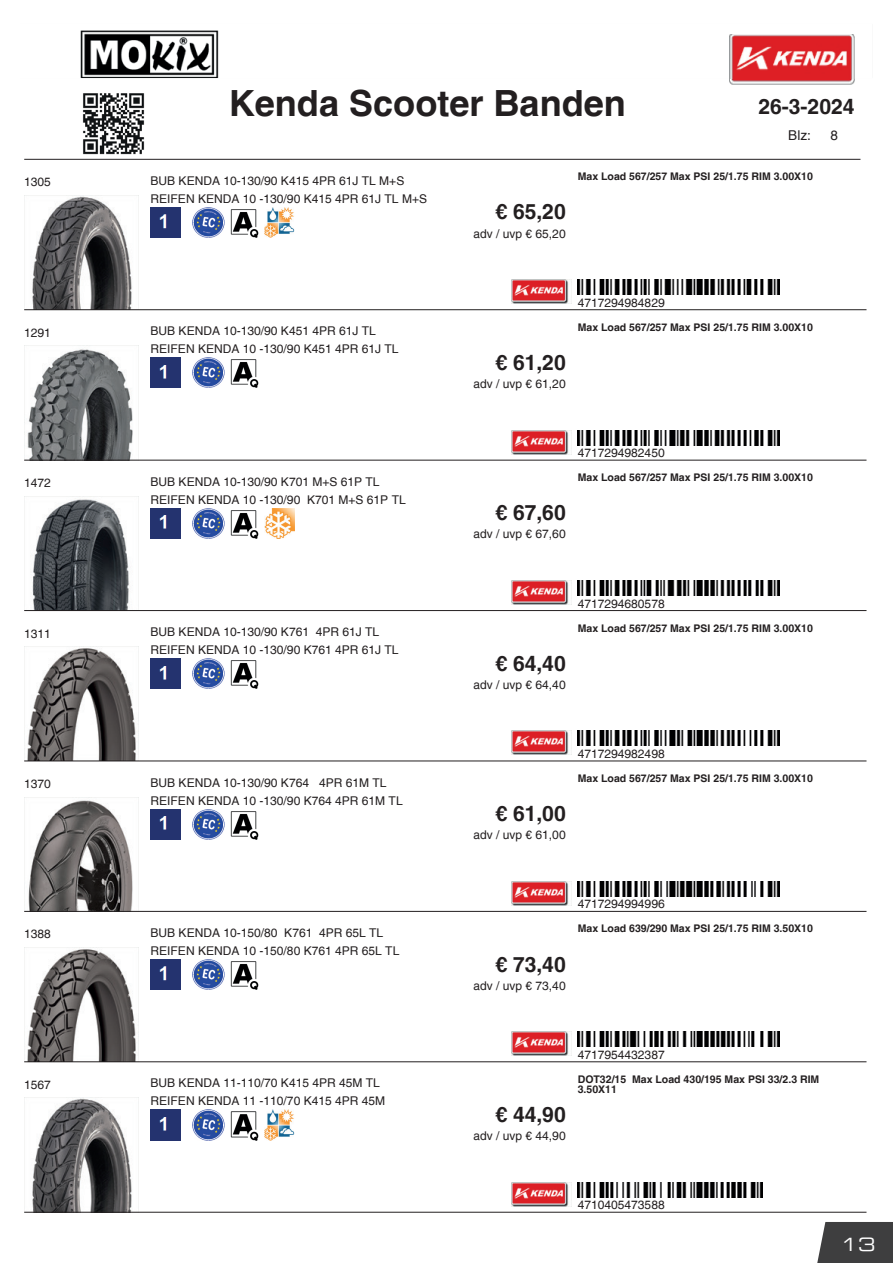
<style>
.page{position:relative;width:893px;height:1263px;background:#fff}
.page>*{position:absolute;margin:0;border:0;box-sizing:border-box;transform-origin:0 0}
.t1{font:700 36.15px "Helvetica";color:#231f20}
.t2{font:700 21px "Helvetica";color:#231f20}
.t3{font:18px "Eurostile Extended Two";color:#fff}
.t4{font:13.5px "Helvetica";color:#231f20}
.t5{font:12px/18px "Helvetica";color:#231f20}
.t6{font:700 10.5px/10.5px "Helvetica";color:#231f20}
</style>
<div class="page">
<div style="left:817px;top:1222px;width:76px;height:41px;background:#3e3e3f"></div>
<img style="left:80px;top:30px;width:775px;height:48px">
<hr style="left:24px;top:159px;width:836px;height:1px;background:#231f20">
<img style="left:512px;top:280px;width:60px;height:24px">
<img style="left:24px;top:195px;width:115px;height:114px">
<img style="left:578px;top:280px;width:201px;height:15px">
<img style="left:151px;top:207px;width:30px;height:30px">
<img style="left:193px;top:207px;width:31px;height:30px">
<img style="left:230px;top:209px;width:29px;height:28px">
<img style="left:265px;top:207px;width:30px;height:30px">
<hr style="left:24px;top:309px;width:842px;height:1px;background:#231f20">
<img style="left:512px;top:430px;width:60px;height:24px">
<img style="left:24px;top:347px;width:115px;height:113px">
<img style="left:578px;top:430px;width:201px;height:15px">
<img style="left:151px;top:358px;width:30px;height:30px">
<img style="left:193px;top:358px;width:31px;height:30px">
<img style="left:230px;top:359px;width:29px;height:29px">
<hr style="left:24px;top:460px;width:842px;height:1px;background:#231f20">
<img style="left:512px;top:580px;width:60px;height:24px">
<img style="left:24px;top:496px;width:115px;height:114px">
<img style="left:578px;top:580px;width:201px;height:15px">
<img style="left:151px;top:508px;width:30px;height:30px">
<img style="left:193px;top:508px;width:31px;height:30px">
<img style="left:230px;top:510px;width:29px;height:28px">
<img style="left:265px;top:508px;width:30px;height:30px">
<hr style="left:24px;top:610px;width:842px;height:1px;background:#231f20">
<img style="left:512px;top:731px;width:60px;height:24px">
<img style="left:24px;top:648px;width:115px;height:113px">
<img style="left:578px;top:731px;width:201px;height:15px">
<img style="left:151px;top:659px;width:30px;height:30px">
<img style="left:193px;top:659px;width:31px;height:30px">
<img style="left:230px;top:660px;width:29px;height:29px">
<hr style="left:24px;top:761px;width:842px;height:1px;background:#231f20">
<img style="left:512px;top:881px;width:60px;height:24px">
<img style="left:24px;top:797px;width:115px;height:114px">
<img style="left:578px;top:881px;width:201px;height:15px">
<img style="left:151px;top:809px;width:30px;height:30px">
<img style="left:193px;top:809px;width:31px;height:30px">
<img style="left:230px;top:811px;width:29px;height:28px">
<hr style="left:24px;top:911px;width:842px;height:1px;background:#231f20">
<img style="left:512px;top:1032px;width:60px;height:24px">
<img style="left:24px;top:947px;width:115px;height:114px">
<img style="left:578px;top:1032px;width:201px;height:15px">
<img style="left:151px;top:959px;width:30px;height:30px">
<img style="left:193px;top:959px;width:31px;height:30px">
<img style="left:230px;top:961px;width:29px;height:28px">
<hr style="left:24px;top:1061px;width:842px;height:1px;background:#231f20">
<img style="left:512px;top:1182px;width:60px;height:24px">
<img style="left:24px;top:1098px;width:115px;height:114px">
<img style="left:578px;top:1182px;width:185px;height:15px">
<img style="left:151px;top:1110px;width:30px;height:30px">
<img style="left:193px;top:1110px;width:31px;height:30px">
<img style="left:230px;top:1111px;width:29px;height:29px">
<img style="left:265px;top:1110px;width:30px;height:30px">
<hr style="left:24px;top:1212px;width:842px;height:1px;background:#231f20">
<img style="left:730px;top:34px;width:124px;height:51px">
<img style="left:82px;top:93px;width:63px;height:62px">
<h1 class="t1" style="left:229px;top:81px;width:399px">Kenda Scooter Banden</h1>
<h2 class="t2" style="left:758px;top:94px;width:97px">26-3-2024</h2>
<p class="t4" style="left:788px;top:127px;width:24px">Blz:</p>
<p class="t4" style="left:830px;top:127px;width:9px">8</p>
<p class="t6" style="left:578px;top:171px;width:237px">Max Load 567/257 Max PSI 25/1.75 RIM 3.00X10</p>
<p class="t5" style="left:24px;top:173px;width:28px">1305</p>
<p class="t5" style="left:151px;top:172px;width:278px">BUB KENDA 10-130/90 K415 4PR 61J TL M+S<br>REIFEN KENDA 10 -130/90 K415 4PR 61J TL M+S</p>
<h2 class="t2" style="left:495px;top:199px;width:72px">€ 65,20</h2>
<p class="t5" style="left:473px;top:224px;width:94px">adv / uvp € 65,20</p>
<p class="t5" style="left:24px;top:324px;width:28px">1291</p>
<p class="t5" style="left:151px;top:322px;width:250px">BUB KENDA 10-130/90 K451 4PR 61J TL<br>REIFEN KENDA 10 -130/90 K451 4PR 61J TL</p>
<p class="t5" style="left:24px;top:474px;width:28px">1472</p>
<p class="t5" style="left:151px;top:473px;width:257px">BUB KENDA 10-130/90 K701 M+S 61P TL<br>REIFEN KENDA 10 -130/90 K701 M+S 61P TL</p>
<p class="t5" style="left:24px;top:624px;width:28px">1311</p>
<p class="t5" style="left:151px;top:623px;width:250px">BUB KENDA 10-130/90 K761 4PR 61J TL<br>REIFEN KENDA 10 -130/90 K761 4PR 61J TL</p>
<p class="t5" style="left:24px;top:775px;width:28px">1370</p>
<p class="t5" style="left:151px;top:773px;width:254px">BUB KENDA 10-130/90 K764 4PR 61M TL<br>REIFEN KENDA 10 -130/90 K764 4PR 61M TL</p>
<p class="t5" style="left:24px;top:925px;width:28px">1388</p>
<p class="t5" style="left:151px;top:924px;width:250px">BUB KENDA 10-150/80 K761 4PR 65L TL<br>REIFEN KENDA 10 -150/80 K761 4PR 65L TL</p>
<p class="t5" style="left:24px;top:1076px;width:28px">1567</p>
<p class="t5" style="left:151px;top:1074px;width:236px">BUB KENDA 11-110/70 K415 4PR 45M TL<br>REIFEN KENDA 11 -110/70 K415 4PR 45M</p>
<h2 class="t2" style="left:495px;top:350px;width:72px">€ 61,20</h2>
<p class="t5" style="left:473px;top:375px;width:94px">adv / uvp € 61,20</p>
<p class="t5" style="left:578px;top:294px;width:88px">4717294984829</p>
<p class="t6" style="left:578px;top:322px;width:237px">Max Load 567/257 Max PSI 25/1.75 RIM 3.00X10</p>
<h2 class="t2" style="left:495px;top:500px;width:72px">€ 67,60</h2>
<p class="t5" style="left:473px;top:525px;width:94px">adv / uvp € 67,60</p>
<p class="t5" style="left:578px;top:444px;width:88px">4717294982450</p>
<p class="t6" style="left:578px;top:472px;width:237px">Max Load 567/257 Max PSI 25/1.75 RIM 3.00X10</p>
<h2 class="t2" style="left:495px;top:650px;width:72px">€ 64,40</h2>
<p class="t5" style="left:473px;top:676px;width:94px">adv / uvp € 64,40</p>
<p class="t5" style="left:578px;top:594px;width:88px">4717294680578</p>
<p class="t6" style="left:578px;top:623px;width:237px">Max Load 567/257 Max PSI 25/1.75 RIM 3.00X10</p>
<h2 class="t2" style="left:495px;top:801px;width:72px">€ 61,00</h2>
<p class="t5" style="left:473px;top:826px;width:94px">adv / uvp € 61,00</p>
<p class="t5" style="left:578px;top:745px;width:88px">4717294982498</p>
<p class="t6" style="left:578px;top:773px;width:237px">Max Load 567/257 Max PSI 25/1.75 RIM 3.00X10</p>
<h2 class="t2" style="left:495px;top:951px;width:72px">€ 73,40</h2>
<p class="t5" style="left:473px;top:976px;width:94px">adv / uvp € 73,40</p>
<p class="t5" style="left:578px;top:895px;width:88px">4717294994996</p>
<p class="t6" style="left:578px;top:923px;width:237px">Max Load 639/290 Max PSI 25/1.75 RIM 3.50X10</p>
<h2 class="t2" style="left:495px;top:1102px;width:72px">€ 44,90</h2>
<p class="t5" style="left:473px;top:1127px;width:94px">adv / uvp € 44,90</p>
<p class="t5" style="left:578px;top:1046px;width:88px">4717954432387</p>
<p class="t6" style="left:578px;top:1074px;width:243px">DOT32/15 Max Load 430/195 Max PSI 33/2.3 RIM<br>3.50X11</p>
<p class="t5" style="left:578px;top:1196px;width:88px">4710405473588</p>
<h3 class="t3" style="left:841px;top:1231px;width:36px">13</h3>
</div>
